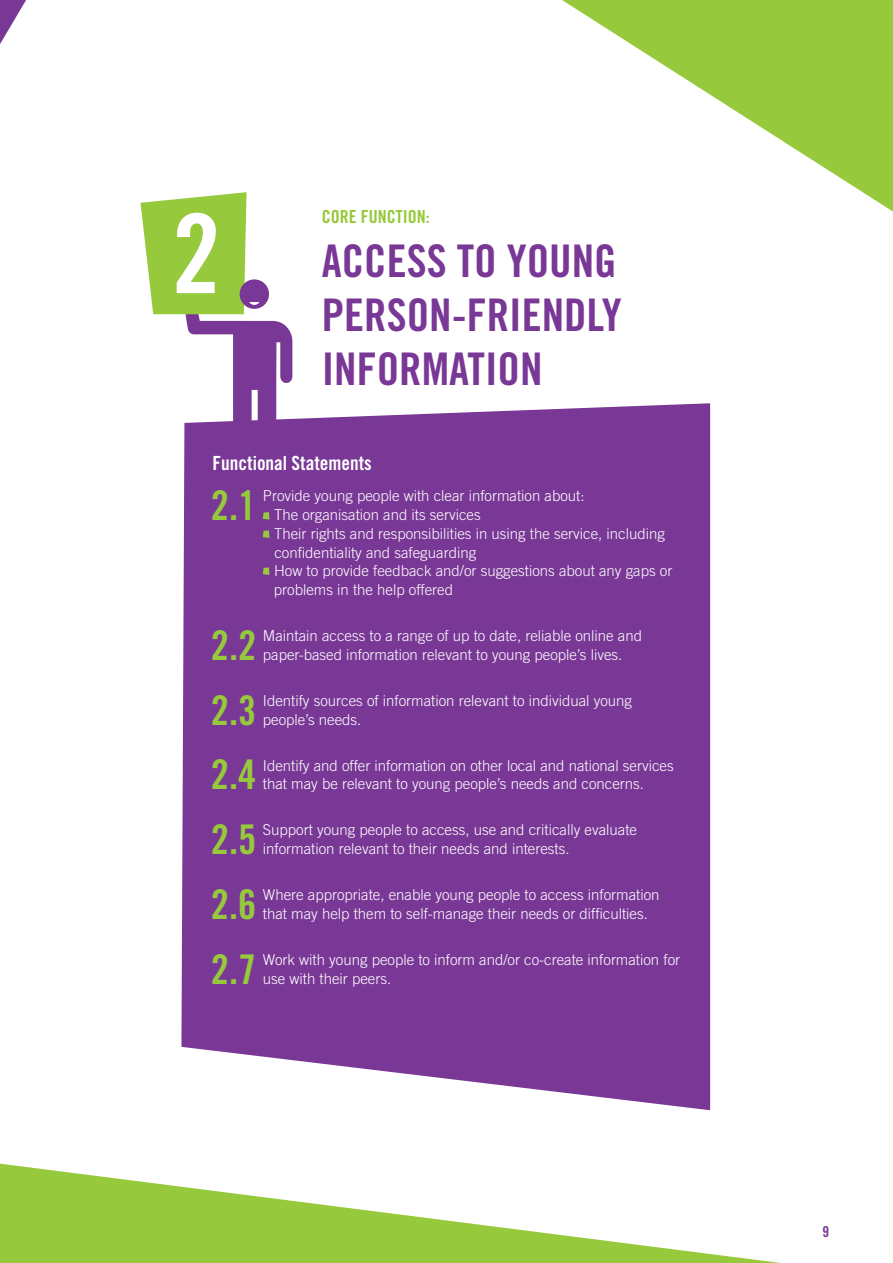
<style>
.page{position:relative;width:893px;height:1263px;background:#fff}
.page>*{position:absolute;margin:0;border:0;box-sizing:border-box;transform-origin:0 0}
.Paragraph_header_-_p{font:109.95px "Trade Gothic Bold Cond Twenty";color:#fff}
.t1{font:45px/54px "Trade Gothic Bold Cond Twenty";color:#793896;text-align:justify}
.Body_copy{font:40.95px "Trade Gothic Bold Cond Twenty";color:#97c93c}
.Bolder_paragraph_int{font:19.5px "Trade Gothic Bold Cond Twenty";color:#fff}
.Body_copy-2{font:18px "Trade Gothic Bold Cond Twenty";color:#97c93c}
.Body_copy-3{font:300 15px/18.8px "Trade Gothic LT Std";color:#fff}
.t2{font:15px "Trade Gothic Bold Cond Twenty";color:#793896}
</style>
<div class="page">
<svg style="left:0;top:0;width:26px;height:44px"></svg>
<svg style="left:0;top:1164px;width:780px;height:99px"></svg>
<div style="left:181px;top:403px;width:529px;height:707px;background:#793896"></div>
<svg style="left:263px;top:512px;width:6px;height:7px"></svg>
<svg style="left:263px;top:530px;width:6px;height:8px"></svg>
<svg style="left:263px;top:567px;width:6px;height:8px"></svg>
<svg style="left:562px;top:0;width:331px;height:212px"></svg>
<svg style="left:140px;top:192px;width:152px;height:255px"></svg>
<p class="Paragraph_header_-_p" style="left:172px;top:187px;width:50px">2</p>
<p class="Body_copy-2" style="left:322px;top:205px;width:109px">CORE FUNCTION:</p>
<p class="t1" style="left:322px;top:233px;width:301px">ACCESS TO YOUNG PERSON-FRIENDLY INFORMATION</p>
<p class="Bolder_paragraph_int" style="left:213px;top:451px;width:161px">Functional Statements</p>
<p class="Body_copy" style="left:211px;top:481px;width:47px">2.1</p>
<p class="Body_copy-3" style="left:274px;top:486px;width:400px;text-indent:-11px">Provide young people with clear information about:<br>The organisation and its services<br>Their rights and responsibilities in using the service, including confidentiality and safeguarding<br>How to provide feedback and/or suggestions about any gaps or problems in the help offered</p>
<p class="Body_copy" style="left:211px;top:620px;width:47px">2.2</p>
<p class="Body_copy-3" style="left:263px;top:626px;width:381px">Maintain access to a range of up to date, reliable online and paper-based information relevant to young people’s lives.</p>
<p class="Body_copy" style="left:211px;top:685px;width:47px">2.3</p>
<p class="Body_copy-3" style="left:263px;top:691px;width:371px">Identify sources of information relevant to individual young people’s needs.</p>
<p class="Body_copy" style="left:211px;top:750px;width:47px">2.4</p>
<p class="Body_copy-3" style="left:263px;top:756px;width:412px">Identify and offer information on other local and national services that may be relevant to young people’s needs and concerns.</p>
<p class="Body_copy" style="left:211px;top:815px;width:47px">2.5</p>
<p class="Body_copy-3" style="left:263px;top:820px;width:376px">Support young people to access, use and critically evaluate information relevant to their needs and interests.</p>
<p class="Body_copy" style="left:211px;top:879px;width:47px">2.6</p>
<p class="Body_copy-3" style="left:263px;top:885px;width:398px">Where appropriate, enable young people to access information that may help them to self-manage their needs or difficulties.</p>
<p class="Body_copy" style="left:211px;top:944px;width:47px">2.7</p>
<p class="Body_copy-3" style="left:263px;top:950px;width:419px">Work with young people to inform and/or co-create information for use with their peers.</p>
<p class="t2" style="left:822px;top:1222px;width:8px">9</p>
</div>
